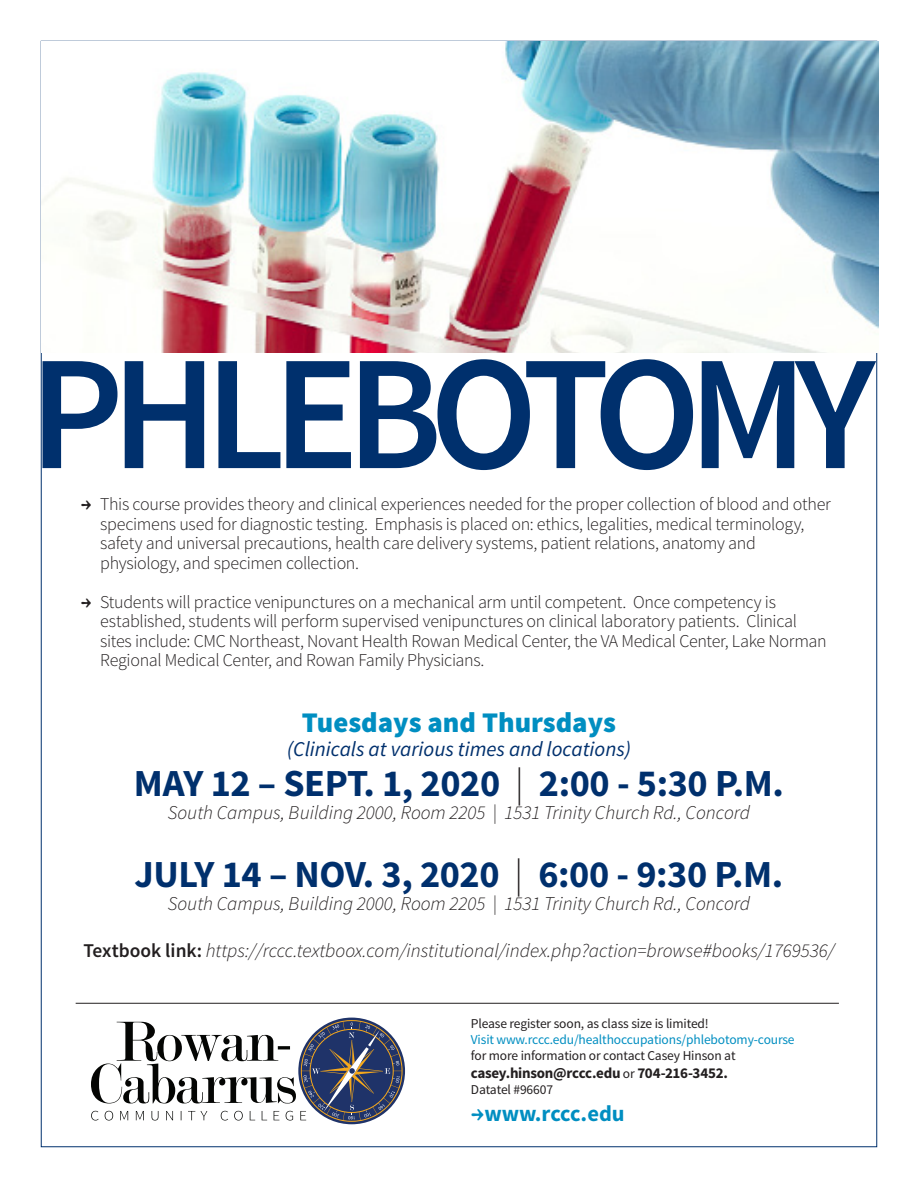
<style>
.page{position:relative;width:918px;height:1188px;background:#fff}
.page>*{position:absolute;margin:0;border:0;box-sizing:border-box;transform-origin:0 0}
.t1{font:600 163.5px "Source Sans Pro";letter-spacing:-.075em;color:#00306d}
.t2{font:700 38.25px "Source Sans Pro";letter-spacing:-.01em;color:#00306d}
.t3{font:900 28.5px "Source Sans Pro";color:#008ec1}
.t4{font:700 22.5px "Source Sans Pro";color:#008ec1}
.t5{font:italic 21px "Source Sans Pro";color:#00306d}
.t6{font:italic 300 19.5px "Source Sans Pro";color:#231f20}
.t7{font:300 18px/19.5px "Source Sans Pro";letter-spacing:-.015em;color:#231f20}
.t8{font:700 15px "Source Sans Pro";letter-spacing:-.02em;color:#231f20}
.t9{font:13.5px "Source Sans Pro";letter-spacing:-.01em;color:#231f20}
.t10{font:13.5px "Source Sans Pro";letter-spacing:-.01em;color:#008ec1}
.s1{font-family:"Livory";font-weight:700}
.s2{font-weight:300;color:#231f20}
.s3{font-weight:600;font-style:normal}
.s4{font-weight:400;font-size:13.5px}
.s5{font-family:"Livory"}
</style>
<div class="page">
<hr style="left:76px;top:1003px;width:763px;height:1px;background:#231f20">
<svg style="left:91px;top:1020px;width:312px;height:102px"></svg>
<img style="left:42px;top:42px;width:836px;height:310px">
<p class="t1" style="left:29px;top:311px;width:847px">PHLEBOTOMY</p>
<p class="t7" style="left:100px;top:494px;width:732px;text-indent:-20px"><span class="s1">→</span> This course provides theory and clinical experiences needed for the proper collection of blood and other specimens used for diagnostic testing. Emphasis is placed on: ethics, legalities, medical terminology, safety and universal precautions, health care delivery systems, patient relations, anatomy and physiology, and specimen collection.</p>
<p class="t7" style="left:100px;top:592px;width:728px;text-indent:-20px"><span class="s1">→</span> Students will practice venipunctures on a mechanical arm until competent. Once competency is established, students will perform supervised venipunctures on clinical laboratory patients. Clinical sites include: CMC Northeast, Novant Health Rowan Medical Center, the VA Medical Center, Lake Norman Regional Medical Center, and Rowan Family Physicians.</p>
<p class="t3" style="left:302px;top:704px;width:316px">Tuesdays and Thursdays</p>
<p class="t5" style="left:287px;top:736px;width:345px">(Clinicals at various times and locations)</p>
<p class="t2" style="left:134px;top:759px;width:652px">MAY 12 – SEPT. 1, 2020 <span class="s2">|</span> 2:00 - 5:30 P.M.</p>
<p class="t6" style="left:168px;top:801px;width:584px">South Campus, Building 2000, Room 2205 | 1531 Trinity Church Rd., Concord</p>
<p class="t2" style="left:135px;top:850px;width:650px">JULY 14 – NOV. 3, 2020 <span class="s2">|</span> 6:00 - 9:30 P.M.</p>
<p class="t6" style="left:168px;top:892px;width:584px">South Campus, Building 2000, Room 2205 | 1531 Trinity Church Rd., Concord</p>
<p class="t6" style="left:83px;top:939px;width:753px"><span class="s3">Textbook link:</span> https://rccc.textboox.com/institutional/index.php?action=browse#books/1769536/</p>
<p class="t9" style="left:471px;top:1015px;width:239px">Please register soon, as class size is limited!</p>
<p class="t10" style="left:471px;top:1031px;width:325px">Visit www.rccc.edu/healthoccupations/phlebotomy-course</p>
<p class="t9" style="left:471px;top:1047px;width:266px">for more information or contact Casey Hinson at</p>
<p class="t8" style="left:471px;top:1063px;width:259px">casey.hinson@rccc.edu <span class="s4">or</span> 704-216-3452.</p>
<p class="t9" style="left:471px;top:1081px;width:84px">Datatel #96607</p>
<p class="t4" style="left:471px;top:1099px;width:155px"><span class="s5">→</span>www.rccc.edu</p>
</div>
